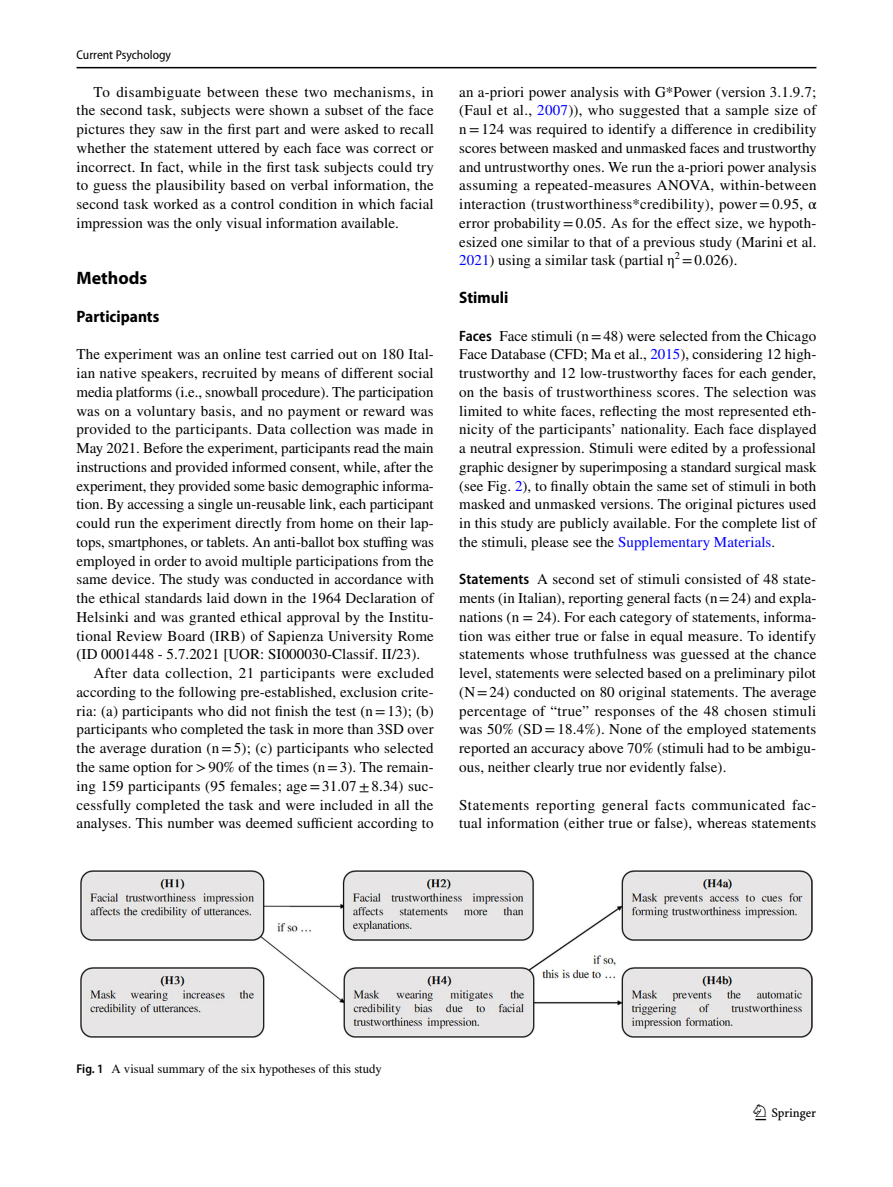
<style>
.page{position:relative;width:893px;height:1187px;background:#fff}
.page>*{position:absolute;margin:0;border:0;box-sizing:border-box;transform-origin:0 0}
.t1{font:22.5px "Springnew Regular 3";color:#000}
.t2{font:700 18px "Myriad Pro";color:#000}
.t3{font:700 semi-condensed 16.5px "Myriad Pro";color:#000}
.t4{font:15px/18.8px "STIX";letter-spacing:.005em;color:#000;text-align:justify}
.t5{font:15px "STIX";letter-spacing:.03em;color:#000}
.t6{font:12.75px "STIX";color:#000}
.t7{font:semi-condensed 12.75px "Myriad Pro";color:#000}
.s1{color:#00f}
.s2{font-family:"Myriad Pro";font-weight:600;font-stretch:semi-condensed}
</style>
<div class="page">
<hr style="left:77px;top:67px;width:739px;height:1px;background:#000">
<img style="left:81px;top:870px;width:731px;height:167px">
<p class="t7" style="left:77px;top:48px;width:96px">Current Psychology</p>
<p class="t4" style="left:77px;top:83px;width:359px;text-indent:17px">To disambiguate between these two mechanisms, in the second task, subjects were shown a subset of the face pictures they saw in the first part and were asked to recall whether the statement uttered by each face was correct or incorrect. In fact, while in the first task subjects could try to guess the plausibility based on verbal information, the second task worked as a control condition in which facial impression was the only visual information available.</p>
<p class="t2" style="left:77px;top:266px;width:72px">Methods</p>
<p class="t3" style="left:77px;top:307px;width:84px">Participants</p>
<p class="t4" style="left:77px;top:346px;width:359px">The experiment was an online test carried out on 180 Ital-</p>
<p class="t4" style="left:77px;top:364px;width:359px">ian native speakers, recruited by means of different social</p>
<p class="t4" style="left:77px;top:383px;width:358px">media platforms (i.e., snowball procedure). The participation</p>
<p class="t4" style="left:77px;top:402px;width:359px">was on a voluntary basis, and no payment or reward was</p>
<p class="t4" style="left:77px;top:421px;width:359px">provided to the participants. Data collection was made in</p>
<p class="t4" style="left:77px;top:439px;width:359px">May 2021. Before the experiment, participants read the main</p>
<p class="t4" style="left:77px;top:458px;width:358px">instructions and provided informed consent, while, after the</p>
<p class="t4" style="left:77px;top:477px;width:359px">experiment, they provided some basic demographic informa-</p>
<p class="t4" style="left:77px;top:496px;width:359px">tion. By accessing a single un-reusable link, each participant</p>
<p class="t4" style="left:77px;top:514px;width:359px">could run the experiment directly from home on their lap-</p>
<p class="t4" style="left:77px;top:533px;width:359px">tops, smartphones, or tablets. An anti-ballot box stuffing was</p>
<p class="t4" style="left:77px;top:552px;width:359px">employed in order to avoid multiple participations from the</p>
<p class="t4" style="left:77px;top:571px;width:359px">same device. The study was conducted in accordance with</p>
<p class="t4" style="left:77px;top:589px;width:359px">the ethical standards laid down in the 1964 Declaration of</p>
<p class="t4" style="left:77px;top:608px;width:359px">Helsinki and was granted ethical approval by the Institu-</p>
<p class="t4" style="left:77px;top:627px;width:359px">tional Review Board (IRB) of Sapienza University Rome</p>
<p class="t4" style="left:77px;top:646px;width:345px">(ID 0001448 - 5.7.2021 [UOR: SI000030-Classif. II/23).</p>
<p class="t5" style="left:94px;top:662px;width:342px">After data collection, 21 participants were excluded</p>
<p class="t4" style="left:77px;top:683px;width:359px">according to the following pre-established, exclusion crite-</p>
<p class="t4" style="left:77px;top:702px;width:359px">ria: (a) participants who did not finish the test (n=13); (b)</p>
<p class="t4" style="left:77px;top:721px;width:359px">participants who completed the task in more than 3SD over</p>
<p class="t4" style="left:77px;top:739px;width:359px">the average duration (n=5); (c) participants who selected</p>
<p class="t4" style="left:77px;top:758px;width:359px">the same option for &gt;90% of the times (n=3). The remain-</p>
<p class="t4" style="left:77px;top:777px;width:359px">ing 159 participants (95 females; age=31.07±8.34) suc-</p>
<p class="t4" style="left:77px;top:796px;width:359px">cessfully completed the task and were included in all the</p>
<p class="t4" style="left:77px;top:814px;width:359px">analyses. This number was deemed sufficient according to</p>
<p class="t4" style="left:459px;top:83px;width:359px">an a-priori power analysis with G*Power (version 3.1.9.7; (Faul et al., <span class="s1">2007</span>)), who suggested that a sample size of n=124 was required to identify a difference in credibility scores between masked and unmasked faces and trustworthy and untrustworthy ones. We run the a-priori power analysis assuming a repeated-measures ANOVA, within-between interaction (trustworthiness*credibility), power=0.95, α error probability=0.05. As for the effect size, we hypoth&shy;esized one similar to that of a previous study (Marini et al.<br><span class="s1">2021</span>) using a similar task (partial η<sup>2</sup> =0.026).</p>
<p class="t3" style="left:459px;top:288px;width:51px">Stimuli</p>
<p class="t4" style="left:459px;top:327px;width:359px"><span class="s2">Faces</span> Face stimuli (n=48) were selected from the Chicago Face Database (CFD; Ma et al., <span class="s1">2015</span>), considering 12 high&shy;trustworthy and 12 low-trustworthy faces for each gender, on the basis of trustworthiness scores. The selection was limited to white faces, reflecting the most represented eth&shy;nicity of the participants’ nationality. Each face displayed a neutral expression. Stimuli were edited by a professional graphic designer by superimposing a standard surgical mask (see Fig. <span class="s1">2</span>), to finally obtain the same set of stimuli in both masked and unmasked versions. The original pictures used in this study are publicly available. For the complete list of the stimuli, please see the <span class="s1">Supplementary Materials</span>.</p>
<p class="t4" style="left:459px;top:571px;width:359px"><span class="s2">Statements</span> A second set of stimuli consisted of 48 state&shy;ments (in Italian), reporting general facts (n=24) and expla&shy;nations (n = 24). For each category of statements, informa&shy;tion was either true or false in equal measure. To identify statements whose truthfulness was guessed at the chance level, statements were selected based on a preliminary pilot (N=24) conducted on 80 original statements. The average percentage of “true” responses of the 48 chosen stimuli was 50% (SD =18.4%). None of the employed statements reported an accuracy above 70% (stimuli had to be ambigu&shy;ous, neither clearly true nor evidently false).</p>
<p class="t4" style="left:459px;top:796px;width:359px">Statements reporting general facts communicated fac&shy;tual information (either true or false), whereas statements</p>
<p class="t6" style="left:77px;top:1059px;width:307px"><span class="s2">Fig. 1</span> A visual summary of the six hypotheses of this study</p>
<h1 class="t1" style="left:755px;top:1104px;width:62px">1 3</h1>
</div>
